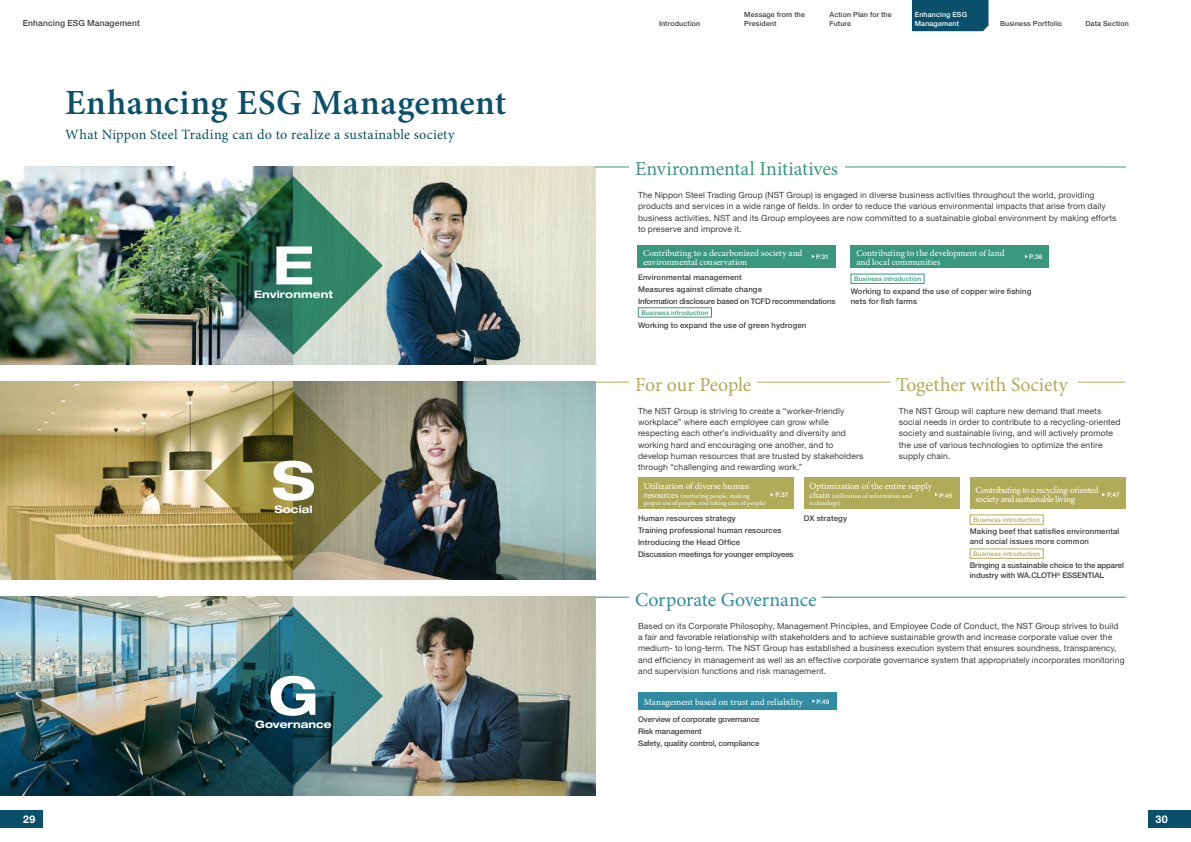
<style>
.page{position:relative;width:1191px;height:842px;background:#fff}
.page>*{position:absolute;margin:0;border:0;box-sizing:border-box;transform-origin:0 0}
.t1{font:700 expanded 53.1px "Helvetica Neue LT Std";color:#fff}
.t2{font:600 35.4px "Minion Pro";letter-spacing:.01em;color:#0b506a}
.t3{font:19.8px "Minion Pro";letter-spacing:-.01em;color:#b0ab59}
.t4{font:19.8px "Minion Pro";color:#39987d}
.t5{font:19.8px "Minion Pro";letter-spacing:-.01em;color:#318ca1}
.t6{font:14.2px "Minion Pro";letter-spacing:.02em;color:#0b506a}
.t7{font:700 10.6px "Helvetica Neue LT Std";color:#fff}
.t8{font:700 expanded 10.3px "Helvetica Neue LT Std";letter-spacing:.01em;color:#fff}
.t9{font:9.2px/9.2px "Minion Pro";letter-spacing:-.005em;color:#fff}
.t10{font:9.2px/9.2px "Minion Pro";letter-spacing:-.03em;color:#fff}
.t11{font:8.5px/11.3px "Helvetica Neue LT Std";letter-spacing:.01em;color:#3e3e3f}
.t12{font:500 8.5px "Helvetica Neue LT Std";letter-spacing:.015em;color:#3e3e3f}
.t13{font:500 7.8px/12px "Helvetica Neue LT Std";letter-spacing:.015em;color:#3e3e3f}
.t14{font:500 7.8px/12px "Helvetica Neue LT Std";letter-spacing:-.01em;color:#3e3e3f}
.t15{font:500 7.1px/9.2px "Helvetica Neue LT Std";letter-spacing:.02em;color:#3e3e3f}
.t16{font:500 7.1px "Helvetica Neue LT Std";letter-spacing:.02em;color:#fff}
.t17{font:6.4px/7.1px "Minion Pro";letter-spacing:.01em;color:#fff}
.t18{font:500 6.4px "Helvetica Neue LT Std";letter-spacing:.025em;color:#39987d}
.t19{font:500 6.4px "Helvetica Neue LT Std";letter-spacing:.025em;color:#b0ab59}
.t20{font:500 6.4px "Helvetica Neue LT Std";letter-spacing:.015em;color:#fff}
.s1{font-size:9.2px}
</style>
<div class="page">
<img style="left:0;top:597px;width:595px;height:198px">
<img style="left:0;top:382px;width:595px;height:198px">
<img style="left:0;top:167px;width:595px;height:198px">
<hr style="left:594px;top:167px;width:531px;height:1px;background:#39987d">
<img style="left:204px;top:176px;width:179px;height:179px">
<svg style="left:204px;top:391px;width:179px;height:179px;background:#948a56"></svg>
<svg style="left:204px;top:607px;width:179px;height:178px;background:#567d81"></svg>
<hr style="left:595px;top:382px;width:530px;height:1px;background:#b0ab59">
<hr style="left:595px;top:597px;width:530px;height:1px;background:#318ca1">
<div style="left:629px;top:157px;width:216px;height:20px;background:#fff"></div>
<div style="left:629px;top:587px;width:193px;height:20px;background:#fff"></div>
<div style="left:629px;top:372px;width:128px;height:20px;background:#fff"></div>
<div style="left:890px;top:372px;width:187px;height:20px;background:#fff"></div>
<div style="left:638px;top:693px;width:198px;height:17px;background:#318ca1"></div>
<div style="left:637px;top:245px;width:199px;height:23px;background:#39987d"></div>
<div style="left:638px;top:307px;width:73px;height:10px;border:1px solid #39987d"></div>
<div style="left:850px;top:274px;width:74px;height:10px;border:1px solid #39987d"></div>
<div style="left:850px;top:245px;width:199px;height:23px;background:#39987d"></div>
<div style="left:804px;top:478px;width:156px;height:31px;background:#b0ab59"></div>
<div style="left:638px;top:478px;width:156px;height:31px;background:#b0ab59"></div>
<div style="left:969px;top:478px;width:156px;height:31px;background:#b0ab59"></div>
<div style="left:0;top:810px;width:43px;height:17px;background:#0b506a"></div>
<div style="left:1148px;top:810px;width:43px;height:17px;background:#0b506a"></div>
<div style="left:912px;top:0;width:76px;height:31px;background:#0b506a"></div>
<p class="t12" style="left:23px;top:18px;width:119px">Enhancing ESG Management</p>
<h2 class="t2" style="left:65px;top:78px;width:442px">Enhancing ESG Management</h2>
<h3 class="t6" style="left:65px;top:125px;width:391px">What Nippon Steel Trading can do to realize a sustainable society</h3>
<h1 class="t1" style="left:273px;top:232px;width:43px">E</h1>
<p class="t8" style="left:254px;top:288px;width:80px">Environment</p>
<h1 class="t1" style="left:272px;top:447px;width:45px">S</h1>
<p class="t8" style="left:274px;top:503px;width:40px">Social</p>
<h1 class="t1" style="left:268px;top:662px;width:52px">G</h1>
<p class="t8" style="left:255px;top:718px;width:78px">Governance</p>
<p class="t15" style="left:744px;top:10px;width:62px">Message from the<br>President</p>
<p class="t15" style="left:829px;top:10px;width:64px">Action Plan for the<br>Future</p>
<p class="t16" style="left:914px;top:10px;width:54px">Enhancing ESG</p>
<p class="t15" style="left:659px;top:19px;width:43px">Introduction</p>
<p class="t16" style="left:914px;top:19px;width:46px">Management</p>
<p class="t15" style="left:1000px;top:19px;width:63px">Business Portfolio</p>
<p class="t15" style="left:1085px;top:19px;width:45px">Data Section</p>
<h3 class="t4" style="left:635px;top:156px;width:204px">Environmental Initiatives</h3>
<p class="t11" style="left:638px;top:189px;width:480px">The Nippon Steel Trading Group (NST Group) is engaged in diverse business activities throughout the world, providing products and services in a wide range of fields. In order to reduce the various environmental impacts that arise from daily business activities, NST and its Group employees are now committed to a sustainable global environment by making efforts to preserve and improve it.</p>
<p class="t9" style="left:643px;top:248px;width:161px">Contributing to a decarbonized society and environmental conservation</p>
<p class="t13" style="left:638px;top:271px;width:199px">Environmental management<br>Measures against climate change<br>Information disclosure based on TCFD recommendations</p>
<p class="t18" style="left:641px;top:309px;width:68px">Business introduction</p>
<p class="t13" style="left:638px;top:319px;width:170px">Working to expand the use of green hydrogen</p>
<p class="t20" style="left:816px;top:253px;width:14px">P.31</p>
<p class="t9" style="left:856px;top:248px;width:150px">Contributing to the development of land and local communities</p>
<p class="t20" style="left:1029px;top:253px;width:15px">P.36</p>
<p class="t18" style="left:854px;top:275px;width:68px">Business introduction</p>
<p class="t13" style="left:850px;top:286px;width:182px;line-height:9.9px">Working to expand the use of copper wire fishing nets for fish farms</p>
<h3 class="t3" style="left:635px;top:371px;width:118px">For our People</h3>
<p class="t11" style="left:638px;top:405px;width:227px">The NST Group is striving to create a “worker-friendly workplace” where each employee can grow while respecting each other’s individuality and diversity and working hard and encouraging one another, and to develop human resources that are trusted by stakeholders through “challenging and rewarding work.”</p>
<h3 class="t3" style="left:896px;top:371px;width:173px">Together with Society</h3>
<p class="t11" style="left:899px;top:405px;width:223px">The NST Group will capture new demand that meets social needs in order to contribute to a recycling-oriented society and sustainable living, and will actively promote the use of various technologies to optimize the entire supply chain.</p>
<p class="t9" style="left:643px;top:481px;width:107px">Utilization of diverse human</p>
<p class="t17" style="left:643px;top:493px;width:124px"><span class="s1">resources</span> (nurturing people, making proper use of people, and taking care of people)</p>
<p class="t20" style="left:775px;top:491px;width:14px">P.37</p>
<p class="t10" style="left:975px;top:485px;width:125px">Contributing to a recycling-oriented society and sustainable living</p>
<p class="t20" style="left:1107px;top:491px;width:14px">P.47</p>
<p class="t13" style="left:638px;top:512px;width:157px">Human resources strategy<br>Training professional human resources Introducing the Head Office<br>Discussion meetings for younger employees</p>
<p class="t9" style="left:809px;top:481px;width:124px">Optimization of the entire supply</p>
<p class="t17" style="left:809px;top:493px;width:104px"><span class="s1">chain</span> (utilization of information and technology)</p>
<p class="t20" style="left:939px;top:492px;width:14px">P.45</p>
<p class="t13" style="left:804px;top:512px;width:45px">DX strategy</p>
<p class="t19" style="left:973px;top:516px;width:68px">Business introduction</p>
<p class="t13" style="left:969px;top:527px;width:151px;line-height:9.9px">Making beef that satisfies environmental and social issues more common</p>
<p class="t19" style="left:973px;top:550px;width:68px">Business introduction</p>
<p class="t14" style="left:969px;top:561px;width:156px;line-height:9.9px">Bringing a sustainable choice to the apparel industry with WA.CLOTH<sup>®</sup> ESSENTIAL</p>
<h3 class="t5" style="left:635px;top:586px;width:183px">Corporate Governance</h3>
<p class="t11" style="left:638px;top:620px;width:488px">Based on its Corporate Philosophy, Management Principles, and Employee Code of Conduct, the NST Group strives to build a fair and favorable relationship with stakeholders and to achieve sustainable growth and increase corporate value over the medium- to long-term. The NST Group has established a business execution system that ensures soundness, transparency, and efficiency in management as well as an effective corporate governance system that appropriately incorporates monitoring and supervision functions and risk management.</p>
<p class="t9" style="left:643px;top:698px;width:161px">Management based on trust and reliability</p>
<p class="t14" style="left:638px;top:713px;width:123px">Overview of corporate governance<br>Risk management<br>Safety, quality control, compliance</p>
<p class="t20" style="left:816px;top:698px;width:14px">P.49</p>
<p class="t7" style="left:23px;top:813px;width:14px">29</p>
<p class="t7" style="left:1155px;top:813px;width:14px">30</p>
</div>
